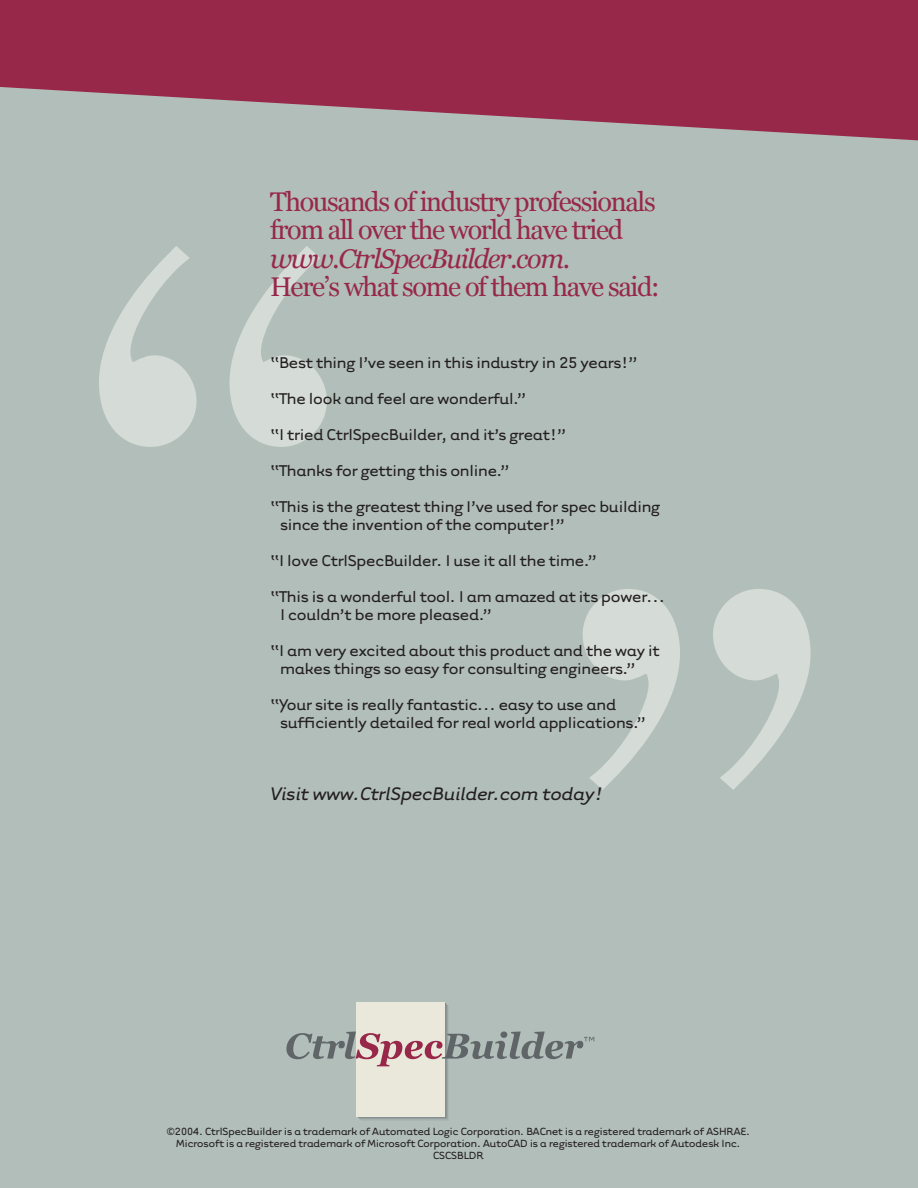
<style>
.page{position:relative;width:918px;height:1188px;background:#b2beb9}
.page>*{position:absolute;margin:0;border:0;box-sizing:border-box;transform-origin:0 0}
.t1{font:750px "Wilke";color:#d5dbd7}
.t2{font:27px/28.5px "Georgia";letter-spacing:-.05em;color:#97284a}
.t3{font:italic 21px "Tarzana Wide";letter-spacing:-.05em;color:#231f20}
.t4{font:18px/36px "Tarzana Wide";letter-spacing:-.05em;color:#231f20}
.t5{font:12px/12px "Tarzana Wide";letter-spacing:-.05em;color:#231f20;text-align:center}
.s1{font-style:italic}
</style>
<div class="page">
<div style="left:357px;top:1002px;width:88px;height:115px;background:#e9e8db"></div>
<svg style="left:286px;top:1031px;width:308px;height:35px"></svg>
<svg style="left:0;top:0;width:918px;height:141px;fill:#97284a"></svg>
<h2 class="t2" style="left:270px;top:187px;width:391px">Thousands of industry professionals from all over the world have tried <span class="s1">www.CtrlSpecBuilder.com</span>.<br>Here’s what some of them have said:</h2>
<h1 class="t1" style="left:81px;top:85px;width:266px">“</h1>
<p class="t4" style="left:270px;top:344px;width:369px">“Best thing I’ve seen in this industry in 25 years!”</p>
<p class="t4" style="left:270px;top:380px;width:392px">“The look and feel are wonderful.”<br>“I tried CtrlSpecBuilder, and it’s great!”<br>“Thanks for getting this online.”<br>“This is the greatest thing I’ve used for spec building</p>
<p class="t4" style="left:270px;top:506px;width:397px;text-indent:10px">since the invention of the computer!”<br>“I love CtrlSpecBuilder. I use it all the time.”<br>“This is a wonderful tool. I am amazed at its power…</p>
<p class="t4" style="left:270px;top:596px;width:392px;text-indent:10px">I couldn’t be more pleased.”<br>“I am very excited about this product and the way it</p>
<p class="t4" style="left:270px;top:650px;width:367px;text-indent:10px">makes things so easy for consulting engineers.” “Your site is really fantastic… easy to use and</p>
<p class="t4" style="left:280px;top:704px;width:368px">sufficiently detailed for real world applications.”</p>
<h1 class="t1" style="left:829px;top:950px;width:266px;rotate:-180deg">“</h1>
<p class="t3" style="left:270px;top:780px;width:335px">Visit www.CtrlSpecBuilder.com today!</p>
<p class="t5" style="left:167px;top:1124px;width:585px">©2004. CtrlSpecBuilder is a trademark of Automated Logic Corporation. BACnet is a registered trademark of ASHRAE.<br>Microsoft is a registered trademark of Microsoft Corporation. AutoCAD is a registered trademark of Autodesk Inc.<br>CSCSBLDR</p>
</div>
